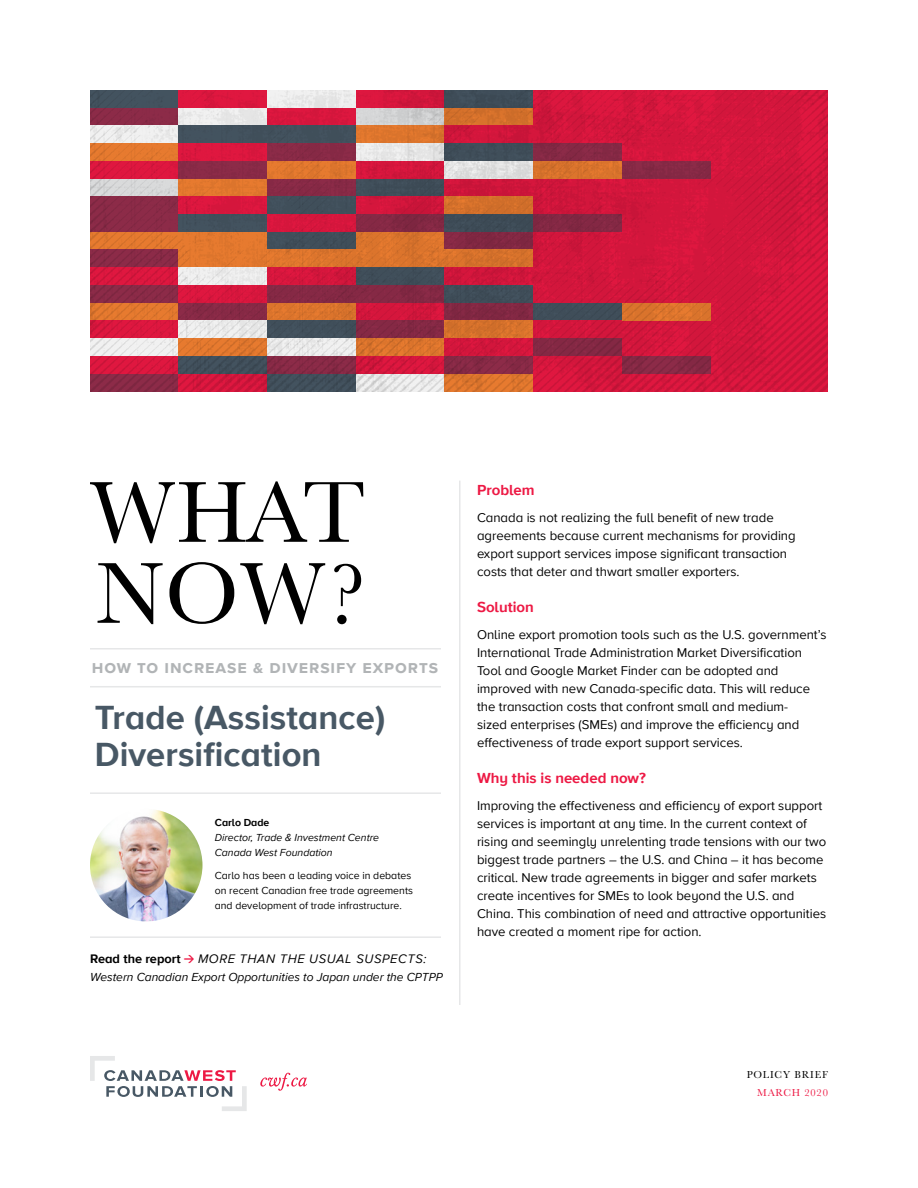
<style>
.page{position:relative;width:918px;height:1188px;background:#fff}
.page>*{position:absolute;margin:0;border:0;box-sizing:border-box;transform-origin:0 0}
.t1{font:700 34.5px/37.5px "Proxima Nova A";letter-spacing:.005em;color:#485865}
.t2{font:700 18px "Proxima Nova S";letter-spacing:.05em;color:#b1b4b6}
.t3{font:700 15px "Proxima Nova A";color:#ed1944}
.t4{font:13.2px/18px "Proxima Nova A";color:#000}
.t5{font:italic 12.75px "Proxima Nova A";letter-spacing:.05em;color:#000}
.t6{font:italic 12px "Proxima Nova A";color:#000}
.t7{font:10.5px/15px "Proxima Nova A";color:#000}
.t8{font:italic 10.5px/15px "Proxima Nova A";color:#000}
.t9{font:10.5px "Baskerville";letter-spacing:.08em;color:#000}
.t10{font:10.5px "Baskerville";letter-spacing:.08em;color:#ed1944}
.t11{font:700 10.5px "Proxima Nova A";color:#000}
.s1{font-weight:700;font-style:normal}
.s2{font-family:"DIN";font-weight:700;font-style:normal;font-size:10.5px;color:#ed1944}
</style>
<div class="page">
<svg style="left:90px;top:1056px;width:157px;height:55px"></svg>
<svg style="left:260px;top:1073px;width:47px;height:18px"></svg>
<hr style="left:459px;top:481px;width:1px;height:524px;background:#e6e7e8">
<hr style="left:90px;top:686px;width:351px;height:1px;background:#e6e7e8">
<hr style="left:90px;top:648px;width:351px;height:2px;background:#e6e7e8">
<hr style="left:90px;top:792px;width:351px;height:2px;background:#e6e7e8">
<hr style="left:90px;top:936px;width:351px;height:2px;background:#e6e7e8">
<svg style="left:98px;top:562px;width:263px;height:62px"></svg>
<svg style="left:90px;top:481px;width:273px;height:62px"></svg>
<img style="left:90px;top:809px;width:112px;height:112px;border-radius:56px">
<img style="left:90px;top:90px;width:738px;height:302px">
<h2 class="t2" style="left:92px;top:656px;width:348px">how to increase &amp; diversify exports</h2>
<h1 class="t1" style="left:95px;top:700px;width:292px">Trade (Assistance)<br>Diversification</h1>
<p class="t11" style="left:215px;top:816px;width:56px">Carlo Dade</p>
<p class="t8" style="left:215px;top:830px;width:166px">Director, Trade &amp; Investment Centre<br>Canada West Foundation</p>
<p class="t7" style="left:215px;top:867px;width:200px">Carlo has been a leading voice in debates on recent Canadian free trade agreements and development of trade infrastructure.</p>
<p class="t5" style="left:90px;top:949px;width:338px"><span class="s1">Read the report</span> <span class="s2">&gt;</span> MORE THAN THE USUAL SUSPECTS:</p>
<p class="t6" style="left:90px;top:968px;width:354px">Western Canadian Export Opportunities to Japan under the CPTPP</p>
<p class="t3" style="left:477px;top:481px;width:59px">Problem</p>
<p class="t4" style="left:477px;top:508px;width:320px">Canada is not realizing the full benefit of new trade agreements because current mechanisms for providing export support services impose significant transaction costs that deter and thwart smaller exporters.</p>
<p class="t3" style="left:477px;top:598px;width:58px">Solution</p>
<p class="t4" style="left:477px;top:625px;width:351px">Online export promotion tools such as the U.S. government’s International Trade Administration Market Diversification Tool and Google Market Finder can be adopted and improved with new Canada-specific data. This will reduce the transaction costs that confront small and medium-<br>sized enterprises (SMEs) and improve the efficiency and effectiveness of trade export support services.</p>
<p class="t3" style="left:477px;top:769px;width:171px">Why this is needed now?</p>
<p class="t4" style="left:477px;top:796px;width:351px">Improving the effectiveness and efficiency of export support services is important at any time. In the current context of rising and seemingly unrelenting trade tensions with our two biggest trade partners – the U.S. and China – it has become critical. New trade agreements in bigger and safer markets create incentives for SMEs to look beyond the U.S. and China. This combination of need and attractive opportunities have created a moment ripe for action.</p>
<p class="t9" style="left:747px;top:1068px;width:83px">POLICY BRIEF</p>
<p class="t10" style="left:757px;top:1086px;width:72px">MARCH 2020</p>
</div>
